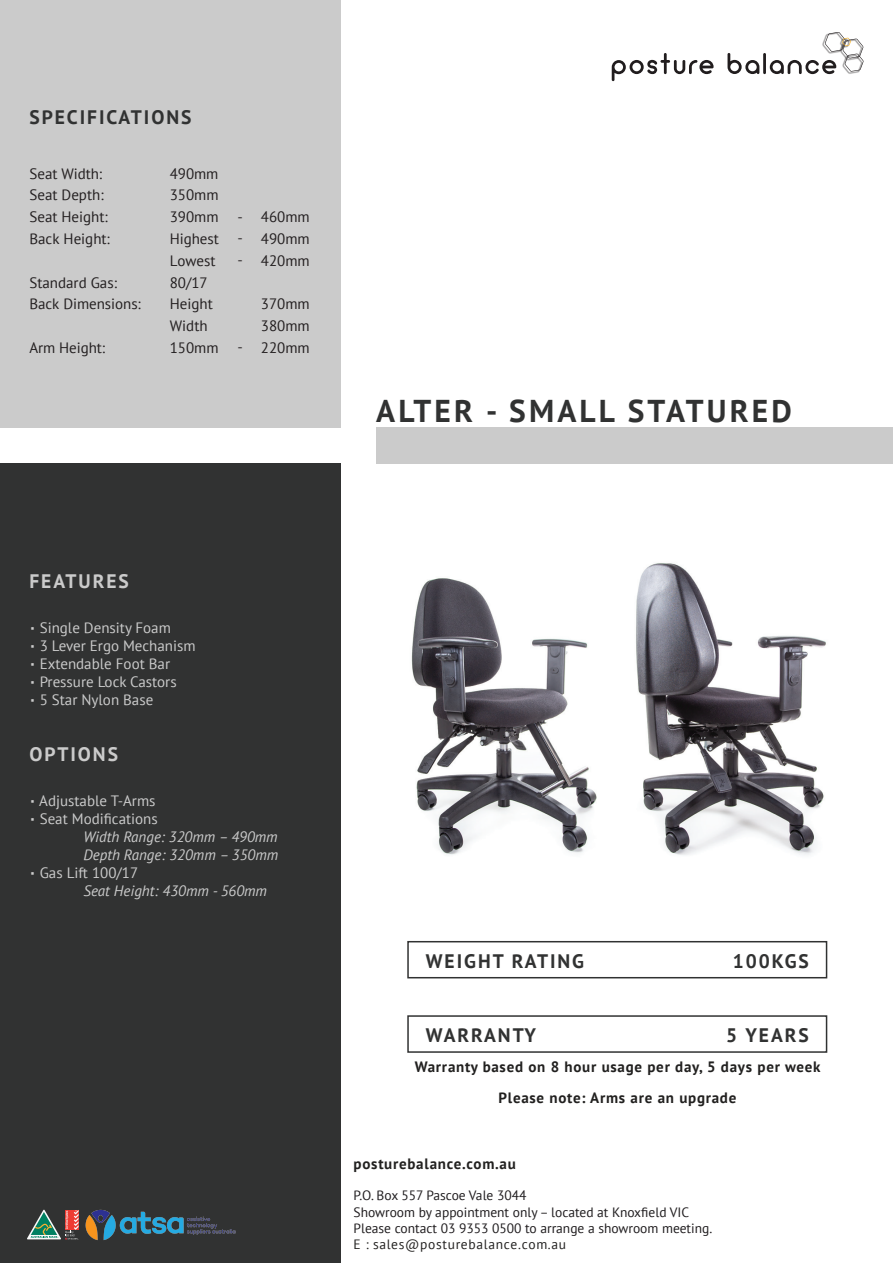
<style>
.page{position:relative;width:893px;height:1263px;background:#fff}
.page>*{position:absolute;margin:0;border:0;box-sizing:border-box;transform-origin:0 0}
.t1{font:700 31.5px "PT Sans";letter-spacing:.1em;color:#313232}
.t2{font:700 19.5px "PT Sans";letter-spacing:.1em;color:#313232}
.t3{font:700 19.5px "PT Sans";letter-spacing:.1em;color:#cbcbcb}
.t4{font:15px/21.8px "PT Sans";color:#231f20}
.t5{font:15px "PT Sans";color:#cbcbcb}
.t6{font:italic 15px/18px "PT Sans";color:#cbcbcb}
.t7{font:700 15px/31.3px "PT Sans";letter-spacing:.05em;color:#21201f;text-align:center}
.t8{font:700 15px "PT Sans";letter-spacing:.05em;color:#222120}
.t9{font:13.5px/16.2px "PT Sans";color:#1f1c1e}
.t10{font:13.5px "PT Sans";letter-spacing:.05em;color:#222120}
.s1{font-family:"Calibri";font-weight:300}
.s2{font-family:"Calibri";font-weight:300;font-style:normal}
.s3{font-style:normal}
</style>
<div class="page">
<div style="left:376px;top:428px;width:517px;height:36px;background:#cbcbcb"></div>
<div style="left:407px;top:941px;width:420px;height:37px;border:2px solid #313232"></div>
<div style="left:407px;top:1015px;width:420px;height:38px;border:2px solid #313232"></div>
<div style="left:0;top:464px;width:340px;height:799px;background:#313232"></div>
<div style="left:0;top:0;width:340px;height:428px;background:#cbcbcb"></div>
<img style="left:411px;top:578px;width:186px;height:277px">
<img style="left:636px;top:563px;width:190px;height:292px">
<svg style="left:612px;top:53px;width:102px;height:28px"></svg>
<hr style="left:763px;top:53px;width:3px;height:21px;background:#211d1e">
<svg style="left:727px;top:53px;width:32px;height:21px"></svg>
<svg style="left:770px;top:32px;width:94px;height:42px"></svg>
<svg style="left:27px;top:1209px;width:52px;height:31px"></svg>
<img style="left:85px;top:1209px;width:151px;height:31px">
<h2 class="t2" style="left:29px;top:105px;width:164px">SPECIFICATIONS</h2>
<p class="t4" style="left:29px;top:162px;width:76px">Seat Width:<br>Seat Depth:</p>
<p class="t4" style="left:170px;top:162px;width:50px">490mm</p>
<p class="t4" style="left:170px;top:184px;width:50px">350mm</p>
<p class="t4" style="left:29px;top:206px;width:80px">Seat Height:</p>
<p class="t4" style="left:170px;top:206px;width:50px">390mm</p>
<p class="t4" style="left:237px;top:206px;width:74px">- 460mm</p>
<p class="t4" style="left:29px;top:227px;width:82px">Back Height:</p>
<p class="t4" style="left:170px;top:228px;width:51px">Highest</p>
<p class="t4" style="left:261px;top:228px;width:50px">490mm</p>
<p class="t4" style="left:170px;top:249px;width:47px">Lowest</p>
<p class="t4" style="left:261px;top:249px;width:50px">420mm</p>
<p class="t4" style="left:29px;top:271px;width:89px">Standard Gas:</p>
<p class="t4" style="left:170px;top:271px;width:40px">80/17</p>
<p class="t4" style="left:237px;top:227px;width:7px">-</p>
<p class="t4" style="left:237px;top:249px;width:7px">-</p>
<p class="t4" style="left:29px;top:293px;width:113px">Back Dimensions:</p>
<p class="t4" style="left:170px;top:293px;width:45px">Height</p>
<p class="t4" style="left:261px;top:293px;width:50px">370mm</p>
<p class="t4" style="left:170px;top:315px;width:39px">Width</p>
<p class="t4" style="left:261px;top:315px;width:50px">380mm</p>
<p class="t4" style="left:29px;top:336px;width:77px">Arm Height:</p>
<p class="t4" style="left:170px;top:336px;width:50px">150mm</p>
<p class="t4" style="left:261px;top:336px;width:50px">220mm</p>
<p class="t4" style="left:237px;top:336px;width:7px">-</p>
<h1 class="t1" style="left:376px;top:390px;width:417px">ALTER - SMALL STATURED</h1>
<h2 class="t3" style="left:29px;top:568px;width:101px">FEATURES</h2>
<p class="t5" style="left:29px;top:618px;width:143px"><span class="s1">▪</span> Single Density Foam</p>
<p class="t5" style="left:29px;top:636px;width:168px"><span class="s1">▪</span> 3 Lever Ergo Mechanism</p>
<p class="t5" style="left:29px;top:654px;width:142px"><span class="s1">▪</span> Extendable Foot Bar</p>
<p class="t5" style="left:29px;top:672px;width:149px"><span class="s1">▪</span> Pressure Lock Castors</p>
<p class="t5" style="left:29px;top:690px;width:125px"><span class="s1">▪</span> 5 Star Nylon Base</p>
<h2 class="t3" style="left:29px;top:742px;width:90px">OPTIONS</h2>
<p class="t5" style="left:29px;top:791px;width:128px"><span class="s1">▪</span> Adjustable T-Arms</p>
<p class="t6" style="left:83px;top:810px;width:196px;text-indent:-54px"><span class="s2">▪</span> <span class="s3">Seat Modifications<br></span>Width Range: 320mm – 490mm<br>Depth Range: 320mm – 350mm</p>
<p class="t6" style="left:83px;top:864px;width:185px;text-indent:-54px"><span class="s2">▪</span> <span class="s3">Gas Lift 100/17<br></span>Seat Height: 430mm - 560mm</p>
<h2 class="t2" style="left:426px;top:948px;width:160px">WEIGHT RATING</h2>
<h2 class="t2" style="left:733px;top:948px;width:78px">100KGS</h2>
<h2 class="t2" style="left:426px;top:1022px;width:111px">WARRANTY</h2>
<h2 class="t2" style="left:726px;top:1022px;width:84px">5 YEARS</h2>
<p class="t7" style="left:415px;top:1050px;width:407px">Warranty based on 8 hour usage per day, 5 days per week<br>Please note: Arms are an upgrade</p>
<p class="t8" style="left:354px;top:1154px;width:164px">posturebalance.com.au</p>
<p class="t9" style="left:354px;top:1187px;width:360px">P.O. Box 557 Pascoe Vale 3044<br>Showroom by appointment only – located at Knoxfield VIC<br>Please contact 03 9353 0500 to arrange a showroom meeting.</p>
<p class="t10" style="left:354px;top:1235px;width:214px">E : sales@posturebalance.com.au</p>
</div>
